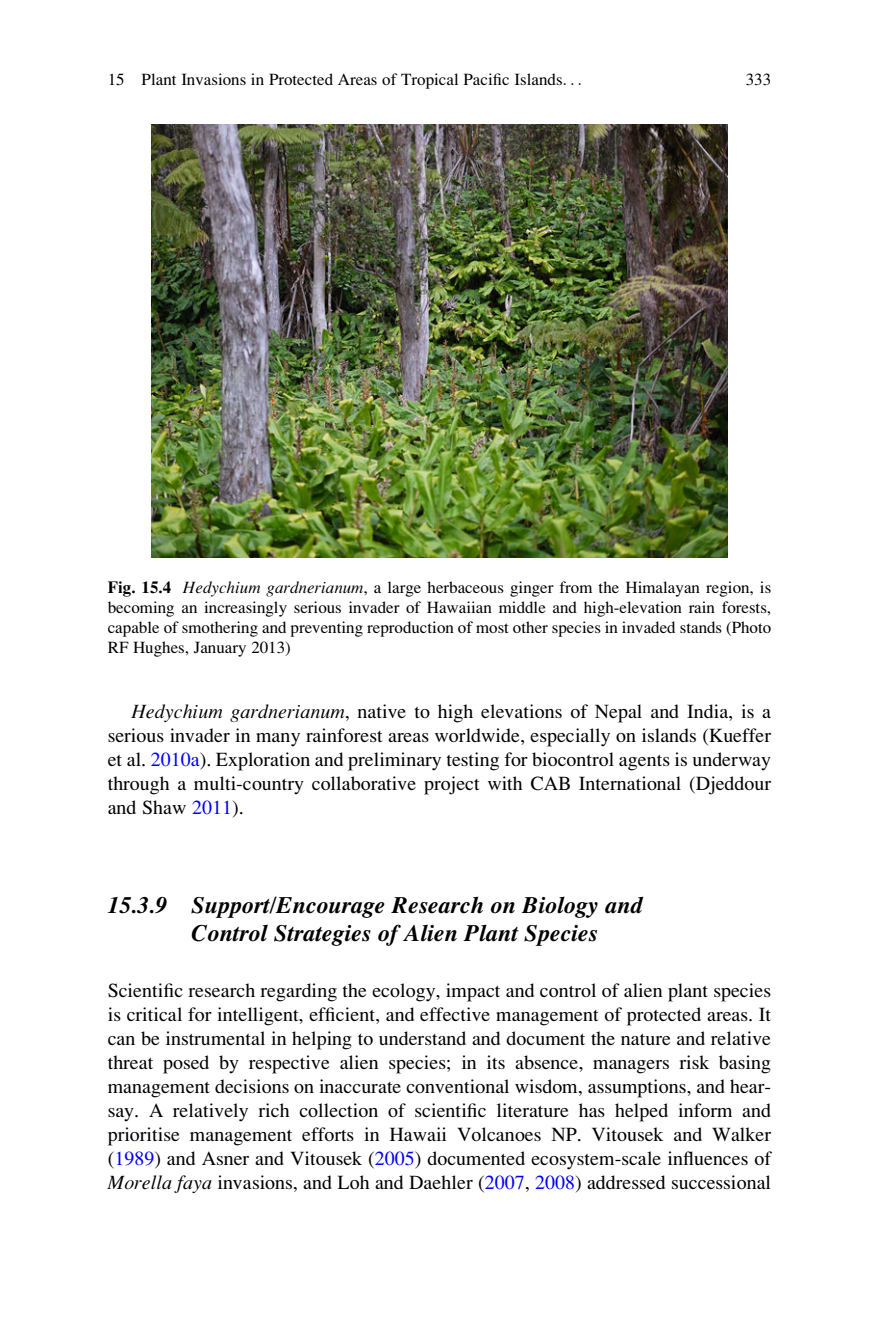
<style>
.page{position:relative;width:879px;height:1333px;background:#fff}
.page>*{position:absolute;margin:0;border:0;box-sizing:border-box;transform-origin:0 0}
.t1{font:24px/27.8px "Adv P6965";color:#000}
.t2{font:20px/24px "Adv P6975";color:#000;text-align:justify}
.t3{font:17px/20px "Adv P6975";color:#000;text-align:justify}
.s1{font-family:"Adv P4 C4 E59"}
.s2{font-family:"Adv P6960"}
.s3{font-family:"Adv P696 A"}
.s4{color:#00f}
</style>
<div class="page">
<img style="left:151px;top:125px;width:576px;height:432px">
<p class="t3" style="left:108px;top:71px;width:476px">15 Plant Invasions in Protected Areas of Tropical Pacific Islands<span class="s1">. . .</span></p>
<p class="t3" style="left:746px;top:71px;width:27px">333</p>
<p class="t3" style="left:108px;top:579px;width:665px"><span class="s2">Fig. 15.4</span> <span class="s3">Hedychium gardnerianum</span>, a large herbaceous ginger from the Himalayan region, is becoming an increasingly serious invader of Hawaiian middle and high-elevation rain forests, capable of smothering and preventing reproduction of most other species in invaded stands (Photo RF Hughes, January 2013)</p>
<p class="t2" style="left:108px;top:701px;width:665px;text-indent:24px"><span class="s3">Hedychium gardnerianum</span>, native to high elevations of Nepal and India, is a serious invader in many rainforest areas worldwide, especially on islands (Kueffer et al. <span class="s4">2010a</span>). Exploration and preliminary testing for biocontrol agents is underway through a multi-country collaborative project with CAB International (Djeddour and Shaw <span class="s4">2011</span>).</p>
<p class="t1" style="left:191px;top:891px;width:452px;text-indent:-84px">15.3.9 Support/Encourage Research on Biology and<br>Control Strategies of Alien Plant Species</p>
<p class="t2" style="left:108px;top:980px;width:665px">Scientific research regarding the ecology, impact and control of alien plant species is critical for intelligent, efficient, and effective management of protected areas. It can be instrumental in helping to understand and document the nature and relative threat posed by respective alien species; in its absence, managers risk basing management decisions on inaccurate conventional wisdom, assumptions, and hear&shy;say. A relatively rich collection of scientific literature has helped inform and prioritise management efforts in Hawaii Volcanoes NP. Vitousek and Walker (<span class="s4">1989</span>) and Asner and Vitousek (<span class="s4">2005</span>) documented ecosystem-scale influences of <span class="s3">Morella faya</span> invasions, and Loh and Daehler (<span class="s4">2007</span>, <span class="s4">2008</span>) addressed successional</p>
</div>
